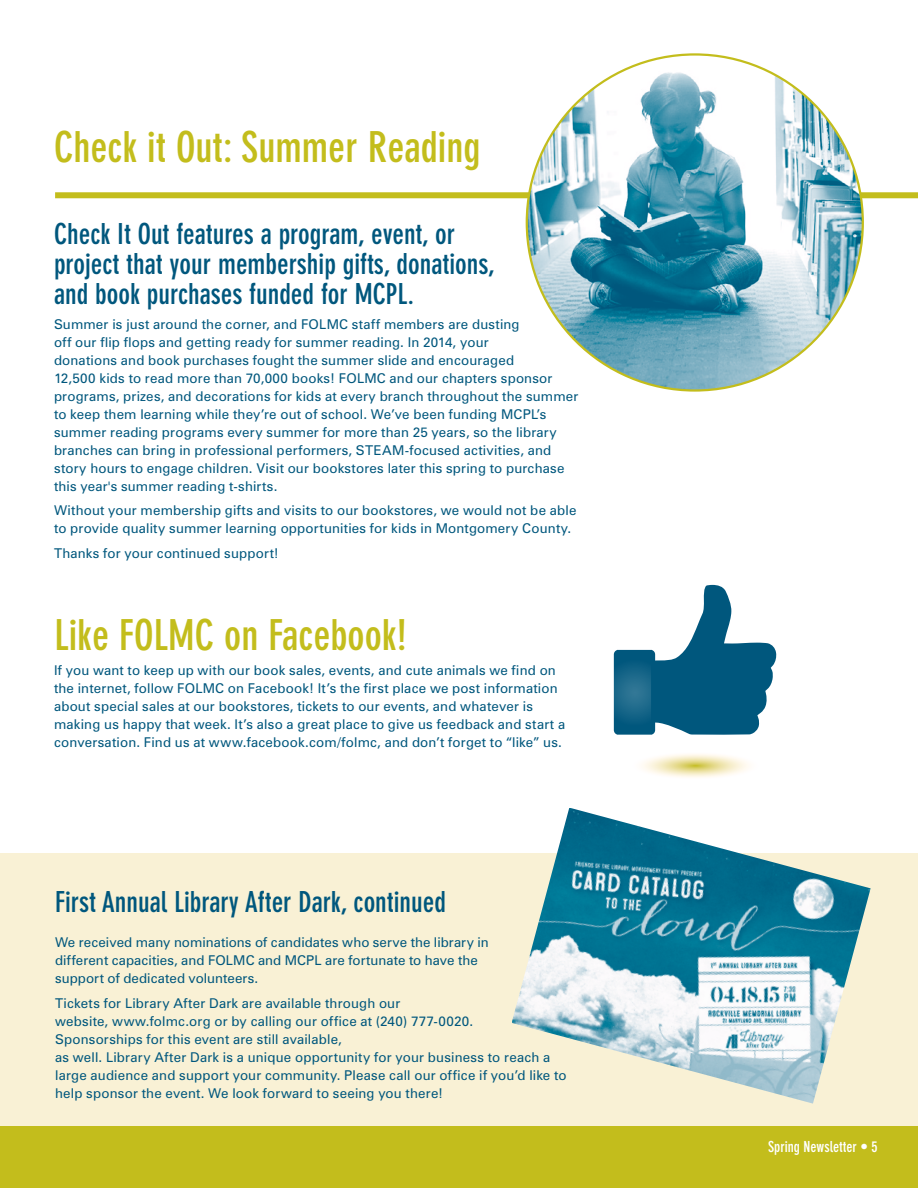
<style>
.page{position:relative;width:918px;height:1188px;background:#fff}
.page>*{position:absolute;margin:0;border:0;box-sizing:border-box;transform-origin:0 0}
.Subhead-Larger{font:700 condensed 42px "DIN Neuzeit Grotesk";color:#c3bd1c}
.Subhead{font:700 condensed 28.5px/30px "DIN Neuzeit Grotesk";color:#00577d}
.Subhead-Larger-2{font:700 condensed 28.5px "DIN Neuzeit Grotesk";color:#00577d}
.Page_numbers{font:700 condensed 15px "DIN Neuzeit Grotesk";color:#fff}
.Body{font:13.5px/18px "Zurich BT";letter-spacing:.015em;color:#00577d}
</style>
<div class="page">
<div style="left:0;top:853px;width:918px;height:320px;background:#f9f1d5"></div>
<div style="left:0;top:1126px;width:918px;height:62px;background:#c3bd1c"></div>
<div style="left:55px;top:192px;width:863px;height:6px;background:#c3bd1c"></div>
<img style="left:527px;top:54px;width:336px;height:337px;border-radius:168px">
<svg style="left:614px;top:585px;width:163px;height:150px"></svg>
<svg style="left:642px;top:754px;width:107px;height:24px"></svg>
<img style="left:512px;top:808px;width:359px;height:296px">
<p class="Subhead-Larger" style="left:54px;top:123px;width:428px">Check it Out: Summer Reading</p>
<p class="Subhead" style="left:54px;top:219px;width:443px">Check It Out features a program, event, or project that your membership gifts, donations, and book purchases funded for MCPL.</p>
<p class="Body" style="left:54px;top:315px;width:526px">Summer is just around the corner, and FOLMC staff members are dusting<br>off our flip flops and getting ready for summer reading. In 2014, your<br>donations and book purchases fought the summer slide and encouraged<br>12,500 kids to read more than 70,000 books! FOLMC and our chapters sponsor programs, prizes, and decorations for kids at every branch throughout the summer to keep them learning while they’re out of school. We’ve been funding MCPL’s summer reading programs every summer for more than 25 years, so the library branches can bring in professional performers, STEAM-focused activities, and story hours to engage children. Visit our bookstores later this spring to purchase this year's summer reading t-shirts.</p>
<p class="Body" style="left:54px;top:501px;width:524px">Without your membership gifts and visits to our bookstores, we would not be able to provide quality summer learning opportunities for kids in Montgomery County.</p>
<p class="Body" style="left:54px;top:544px;width:226px">Thanks for your continued support!</p>
<p class="Subhead-Larger" style="left:54px;top:611px;width:354px">Like FOLMC on Facebook!</p>
<p class="Body" style="left:54px;top:661px;width:513px">If you want to keep up with our book sales, events, and cute animals we find on the internet, follow FOLMC on Facebook! It’s the first place we post information about special sales at our bookstores, tickets to our events, and whatever is making us happy that week. It’s also a great place to give us feedback and start a conversation. Find us at www.facebook.com/folmc, and don’t forget to “like” us.</p>
<p class="Subhead-Larger-2" style="left:55px;top:886px;width:392px">First Annual Library After Dark, continued</p>
<p class="Body" style="left:55px;top:933px;width:435px">We received many nominations of candidates who serve the library in different capacities, and FOLMC and MCPL are fortunate to have the support of dedicated volunteers.</p>
<p class="Body" style="left:55px;top:994px;width:513px">Tickets for Library After Dark are available through our<br>website, www.folmc.org or by calling our office at (240) 777-0020.<br>Sponsorships for this event are still available,<br>as well. Library After Dark is a unique opportunity for your business to reach a large audience and support your community. Please call our office if you’d like to help sponsor the event. We look forward to seeing you there!</p>
<p class="Page_numbers" style="left:768px;top:1138px;width:111px">Spring Newsletter • 5</p>
</div>
